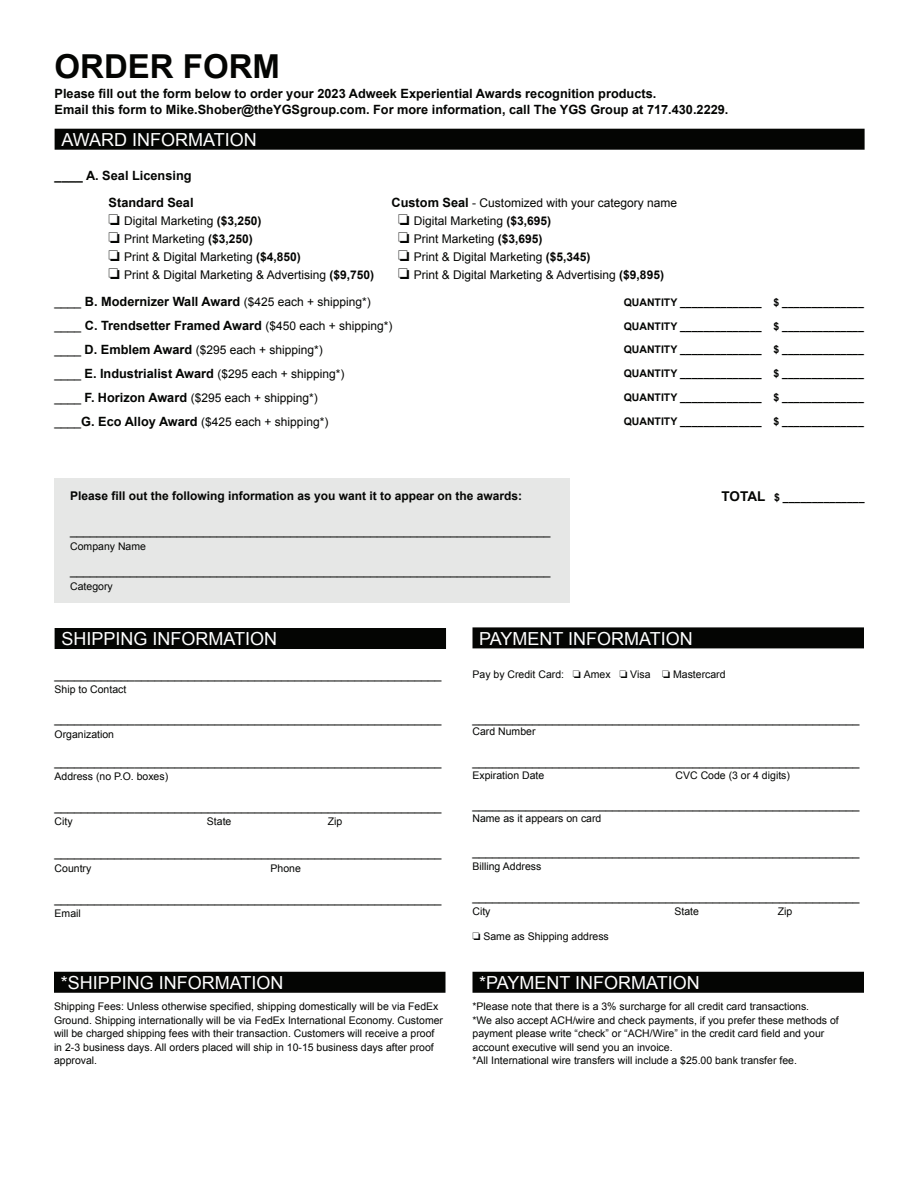
<style>
.page{position:relative;width:918px;height:1188px;background:#fff}
.page>*{position:absolute;margin:0;border:0;box-sizing:border-box;transform-origin:0 0}
.t1{font:700 33px "Arial";color:#040503}
.t2{font:18px "Arial";color:#fff}
.t3{font:700 12.75px/15.3px "Arial";color:#040503}
.t4{font:12px/18px "Arial";color:#040503}
.t5{font:700 12px "Arial";color:#040503}
.t6{font:10.5px/13.5px "Arial";color:#040503}
.t7{font:700 10.5px "Arial";color:#040503}
.s1{font-weight:700}
.s2{font-weight:700;font-size:12.75px}
.s3{font-size:13.5px}
</style>
<div class="page">
<div style="left:55px;top:478px;width:515px;height:124px;background:#e6e7e6"></div>
<div style="left:55px;top:129px;width:810px;height:21px;background:#040503"></div>
<div style="left:472px;top:627px;width:392px;height:21px;background:#040503"></div>
<div style="left:55px;top:628px;width:391px;height:21px;background:#040503"></div>
<div style="left:54px;top:972px;width:392px;height:21px;background:#040503"></div>
<div style="left:472px;top:972px;width:392px;height:21px;background:#040503"></div>
<h1 class="t1" style="left:55px;top:45px;width:227px">ORDER FORM</h1>
<p class="t3" style="left:55px;top:87px;width:675px">Please fill out the form below to order your 2023 Adweek Experiential Awards recognition products.<br>Email this form to Mike.Shober@theYGSgroup.com. For more information, call The YGS Group at 717.430.2229.</p>
<h2 class="t2" style="left:61px;top:128px;width:197px">AWARD INFORMATION</h2>
<p class="t3" style="left:55px;top:162px;width:141px;line-height:27px;text-align:right">____ A. Seal Licensing<br>Standard Seal</p>
<p class="t4" style="left:109px;top:212px;width:267px">❏ Digital Marketing <span class="s1">($3,250)<br></span>❏ Print Marketing <span class="s1">($3,250)<br></span>❏ Print &amp; Digital Marketing <span class="s1">($4,850)<br></span>❏ Print &amp; Digital Marketing &amp; Advertising <span class="s1">($9,750)</span></p>
<p class="t4" style="left:55px;top:290px;width:339px;line-height:24px">____ <span class="s2">B. Modernizer Wall Award</span> ($425 each + shipping*) ____ <span class="s2">C. Trendsetter Framed Award</span> ($450 each + shipping*) ____ <span class="s2">D. Emblem Award</span> ($295 each + shipping*)<br>____ <span class="s2">E. Industrialist Award</span> ($295 each + shipping*)<br>____ <span class="s2">F. Horizon Award</span> ($295 each + shipping*)<br>____<span class="s2">G. Eco Alloy Award</span> ($425 each + shipping*)</p>
<p class="t4" style="left:398px;top:194px;width:280px;text-indent:-7px"><span class="s2">Custom Seal</span> - Customized with your category name ❏ Digital Marketing <span class="s1">($3,695)<br></span>❏ Print Marketing <span class="s1">($3,695)<br></span>❏ Print &amp; Digital Marketing <span class="s1">($5,345)<br></span>❏ Print &amp; Digital Marketing &amp; Advertising <span class="s1">($9,895)</span></p>
<p class="t7" style="left:624px;top:295px;width:242px">QUANTITY ______________ $ ______________</p>
<p class="t7" style="left:624px;top:319px;width:242px">QUANTITY ______________ $ ______________</p>
<p class="t7" style="left:624px;top:343px;width:242px">QUANTITY ______________ $ ______________</p>
<p class="t7" style="left:624px;top:367px;width:242px">QUANTITY ______________ $ ______________</p>
<p class="t7" style="left:624px;top:391px;width:242px">QUANTITY ______________ $ ______________</p>
<p class="t7" style="left:624px;top:415px;width:242px">QUANTITY ______________ $ ______________</p>
<p class="t5" style="left:70px;top:488px;width:454px">Please fill out the following information as you want it to appear on the awards:</p>
<p class="t4" style="left:70px;top:522px;width:482px">________________________________________________________________________</p>
<p class="t6" style="left:70px;top:539px;width:77px">Company Name</p>
<p class="t4" style="left:70px;top:562px;width:482px">________________________________________________________________________</p>
<p class="t6" style="left:70px;top:580px;width:44px">Category</p>
<p class="t7" style="left:722px;top:490px;width:144px"><span class="s3">TOTAL</span> $ ______________</p>
<h2 class="t2" style="left:61px;top:627px;width:217px">SHIPPING INFORMATION</h2>
<p class="t4" style="left:55px;top:666px;width:388px">__________________________________________________________</p>
<p class="t6" style="left:55px;top:683px;width:73px">Ship to Contact</p>
<p class="t4" style="left:55px;top:710px;width:388px">__________________________________________________________</p>
<p class="t6" style="left:55px;top:727px;width:61px">Organization</p>
<p class="t4" style="left:55px;top:752px;width:388px">__________________________________________________________</p>
<p class="t6" style="left:55px;top:770px;width:115px">Address (no P.O. boxes)</p>
<p class="t4" style="left:55px;top:798px;width:388px">__________________________________________________________</p>
<p class="t6" style="left:55px;top:815px;width:20px">City</p>
<p class="t6" style="left:207px;top:815px;width:26px">State</p>
<p class="t6" style="left:328px;top:815px;width:16px">Zip</p>
<p class="t4" style="left:55px;top:844px;width:388px">__________________________________________________________</p>
<p class="t6" style="left:55px;top:861px;width:38px">Country</p>
<p class="t6" style="left:271px;top:861px;width:32px">Phone</p>
<p class="t4" style="left:55px;top:889px;width:388px">__________________________________________________________</p>
<p class="t6" style="left:55px;top:907px;width:28px">Email</p>
<h2 class="t2" style="left:61px;top:971px;width:224px">*SHIPPING INFORMATION</h2>
<p class="t6" style="left:54px;top:1000px;width:391px">Shipping Fees: Unless otherwise specified, shipping domestically will be via FedEx Ground. Shipping internationally will be via FedEx International Economy. Customer will be charged shipping fees with their transaction. Customers will receive a proof in 2-3 business days. All orders placed will ship in 10-15 business days after proof approval.</p>
<h2 class="t2" style="left:479px;top:627px;width:215px">PAYMENT INFORMATION</h2>
<p class="t6" style="left:472px;top:667px;width:255px">Pay by Credit Card: ❏ Amex ❏ Visa ❏ Mastercard</p>
<p class="t4" style="left:472px;top:710px;width:388px">__________________________________________________________</p>
<p class="t6" style="left:472px;top:725px;width:65px">Card Number</p>
<p class="t4" style="left:472px;top:753px;width:388px">__________________________________________________________</p>
<p class="t6" style="left:472px;top:768px;width:73px">Expiration Date</p>
<p class="t6" style="left:676px;top:768px;width:116px">CVC Code (3 or 4 digits)</p>
<p class="t4" style="left:472px;top:796px;width:388px">__________________________________________________________</p>
<p class="t6" style="left:472px;top:812px;width:130px">Name as it appears on card</p>
<p class="t4" style="left:472px;top:843px;width:388px">__________________________________________________________</p>
<p class="t6" style="left:472px;top:860px;width:70px">Billing Address</p>
<p class="t4" style="left:473px;top:888px;width:388px">__________________________________________________________</p>
<p class="t6" style="left:472px;top:905px;width:20px">City</p>
<p class="t6" style="left:674px;top:905px;width:26px">State</p>
<p class="t6" style="left:778px;top:905px;width:16px">Zip</p>
<p class="t6" style="left:472px;top:930px;width:138px">❏ Same as Shipping address</p>
<h2 class="t2" style="left:479px;top:971px;width:222px">*PAYMENT INFORMATION</h2>
<p class="t6" style="left:472px;top:1000px;width:368px">*Please note that there is a 3% surcharge for all credit card transactions.<br>*We also accept ACH/wire and check payments, if you prefer these methods of payment please write “check” or “ACH/Wire” in the credit card field and your account executive will send you an invoice.<br>*All International wire transfers will include a $25.00 bank transfer fee.</p>
</div>
